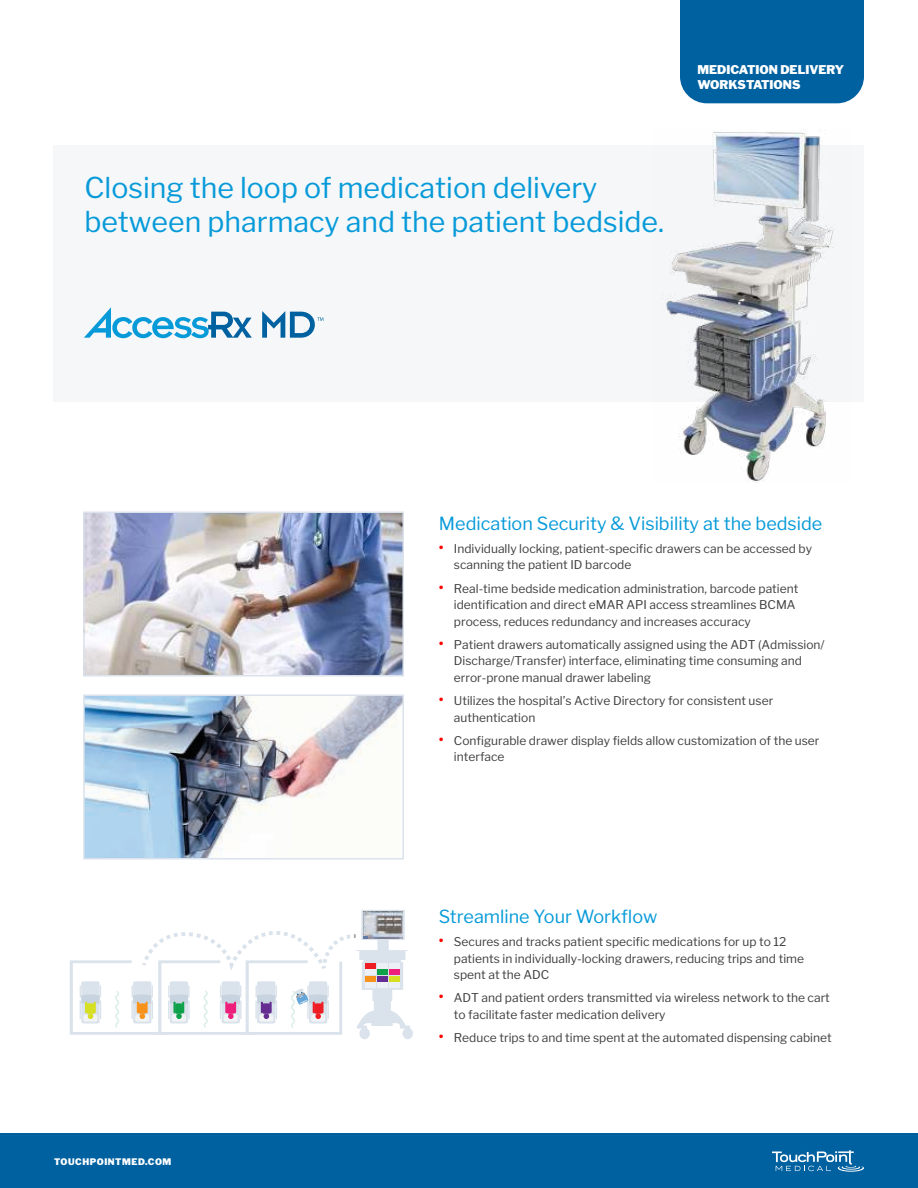
<style>
.page{position:relative;width:918px;height:1188px;background:#fff}
.page>*{position:absolute;margin:0;border:0;box-sizing:border-box;transform-origin:0 0}
.t1{font:28.5px/34.2px "Libre Franklin";color:#069ad9}
.t2{font:18px "Libre Franklin";color:#069ad9}
.t3{font:12px/16.5px "Libre Franklin";color:#3e3e3f}
.t4{font:900 12px/14.4px "Libre Franklin";color:#fff}
.t5{font:900 9px "Libre Franklin";letter-spacing:.06em;color:#fff}
.s1{font-weight:600;font-size:15px;color:#f00}
</style>
<div class="page">
<div style="left:0;top:1134px;width:918px;height:54px;background:#0061a0"></div>
<svg style="left:772px;top:1150px;width:92px;height:22px"></svg>
<div style="left:680px;top:0;width:184px;height:103px;background:#0061a0"></div>
<svg style="left:70px;top:910px;width:343px;height:129px"></svg>
<img style="left:86px;top:514px;width:315px;height:159px">
<div style="left:83px;top:511px;width:321px;height:165px;border:2px solid #dae2eb"></div>
<img style="left:86px;top:697px;width:315px;height:159px">
<div style="left:83px;top:694px;width:321px;height:165px;border:2px solid #dae2eb"></div>
<div style="left:54px;top:145px;width:810px;height:257px;background:#f5f7f9"></div>
<img style="left:662px;top:129px;width:172px;height:354px">
<svg style="left:262px;top:311px;width:61px;height:27px"></svg>
<svg style="left:84px;top:307px;width:168px;height:31px"></svg>
<p class="t4" style="left:697px;top:63px;width:148px">MEDICATION DELIVERY<br>WORKSTATIONS</p>
<h1 class="t1" style="left:84px;top:172px;width:581px">Closing the loop of medication delivery between pharmacy and the patient bedside.</h1>
<h2 class="t2" style="left:439px;top:512px;width:385px">Medication Security &amp; Visibility at the bedside</h2>
<p class="t3" style="left:454px;top:540px;width:360px;text-indent:-15px"><span class="s1">•</span> Individually locking, patient-specific drawers can be accessed by scanning the patient ID barcode</p>
<p class="t3" style="left:454px;top:580px;width:346px;text-indent:-15px"><span class="s1">•</span> Real-time bedside medication administration, barcode patient identification and direct eMAR API access streamlines BCMA process, reduces redundancy and increases accuracy</p>
<p class="t3" style="left:454px;top:637px;width:372px;text-indent:-15px"><span class="s1">•</span> Patient drawers automatically assigned using the ADT (Admission/<br>Discharge/Transfer) interface, eliminating time consuming and error-prone manual drawer labeling</p>
<p class="t3" style="left:454px;top:693px;width:321px;text-indent:-15px"><span class="s1">•</span> Utilizes the hospital’s Active Directory for consistent user authentication</p>
<p class="t3" style="left:454px;top:732px;width:367px;text-indent:-15px"><span class="s1">•</span> Configurable drawer display fields allow customization of the user interface</p>
<p class="t5" style="left:54px;top:1158px;width:119px">TOUCHPOINTMED.COM</p>
<h2 class="t2" style="left:439px;top:906px;width:220px">Streamline Your Workflow</h2>
<p class="t3" style="left:454px;top:934px;width:352px;text-indent:-15px"><span class="s1">•</span> Secures and tracks patient specific medications for up to 12 patients in individually-locking drawers, reducing trips and time spent at the ADC</p>
<p class="t3" style="left:454px;top:990px;width:378px;text-indent:-15px"><span class="s1">•</span> ADT and patient orders transmitted via wireless network to the cart to facilitate faster medication delivery</p>
<p class="t3" style="left:439px;top:1030px;width:394px"><span class="s1">•</span> Reduce trips to and time spent at the automated dispensing cabinet</p>
</div>
